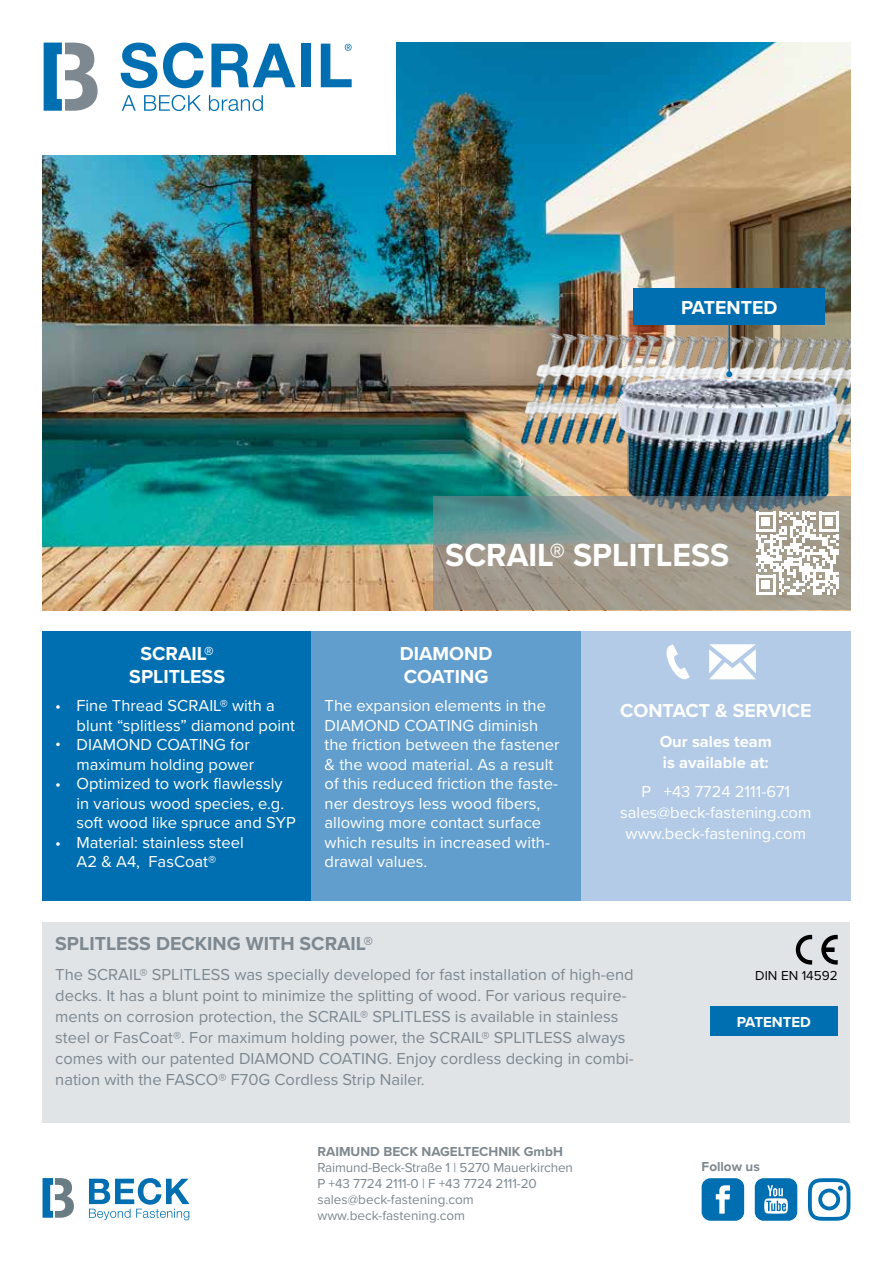
<style>
.page{position:relative;width:893px;height:1263px;background:#fff}
.page>*{position:absolute;margin:0;border:0;box-sizing:border-box;transform-origin:0 0}
.t1{font:700 33.15px "Proxima Nova";color:#fff;scale:.96 1}
.t2{font:700 19.5px/23.4px "Proxima Nova";color:#fff}
.t3{font:700 19.5px "Proxima Nova";color:#7d8890}
.t4{font:16.5px/19.5px "Proxima Nova";color:#fff}
.t5{font:16.5px/21px "Proxima Nova";color:#7d8890}
.t6{font:700 16.5px/21px "Proxima Nova";color:#fff}
.t7{font:700 15px "Proxima Nova";color:#fff}
.t8{font:13.5px/16.2px "Proxima Nova";letter-spacing:-.01em;color:#7d8890}
.t9{font:700 13.5px "Proxima Nova";color:#7d8890}
.t10{font:13.5px "Proxima Nova";color:#000}
</style>
<div class="page">
<img style="left:43px;top:43px;width:807px;height:567px">
<img style="left:509px;top:323px;width:341px;height:129px">
<img style="left:582px;top:358px;width:269px;height:171px">
<svg style="left:432px;top:496px;width:418px;height:114px;background:#93968c"></svg>
<div style="left:43px;top:631px;width:269px;height:270px;background:#006fb1"></div>
<div style="left:312px;top:631px;width:269px;height:270px;background:#629ecd"></div>
<div style="left:581px;top:631px;width:269px;height:270px;background:#b3cbe6"></div>
<svg style="left:756px;top:512px;width:83px;height:83px"></svg>
<svg style="left:666px;top:644px;width:24px;height:35px"></svg>
<svg style="left:709px;top:644px;width:47px;height:35px"></svg>
<div style="left:43px;top:922px;width:807px;height:201px;background:#e1e4e7"></div>
<hr style="left:728px;top:324px;width:2px;height:50px;background:#006fb1">
<svg style="left:726px;top:371px;width:6px;height:6px"></svg>
<div style="left:0;top:0;width:395px;height:154px;background:#fff"></div>
<svg style="left:122px;top:95px;width:14px;height:16px"></svg>
<svg style="left:144px;top:95px;width:57px;height:16px"></svg>
<svg style="left:209px;top:95px;width:54px;height:16px"></svg>
<svg style="left:121px;top:43px;width:36px;height:45px"></svg>
<svg style="left:163px;top:43px;width:41px;height:45px"></svg>
<svg style="left:211px;top:44px;width:84px;height:43px"></svg>
<div style="left:301px;top:44px;width:10px;height:43px;background:#006fb1"></div>
<svg style="left:321px;top:44px;width:31px;height:43px"></svg>
<svg style="left:44px;top:43px;width:54px;height:68px"></svg>
<svg style="left:89px;top:1178px;width:100px;height:42px"></svg>
<svg style="left:43px;top:1178px;width:31px;height:40px"></svg>
<svg style="left:702px;top:1178px;width:42px;height:43px;background:#2a86bd"></svg>
<svg style="left:755px;top:1178px;width:42px;height:43px;background:#398fc2"></svg>
<svg style="left:808px;top:1178px;width:42px;height:43px"></svg>
<div style="left:710px;top:1006px;width:128px;height:30px;background:#006fb1"></div>
<svg style="left:796px;top:935px;width:16px;height:29px"></svg>
<svg style="left:821px;top:935px;width:17px;height:29px"></svg>
<div style="left:634px;top:288px;width:191px;height:36px;background:#006fb1"></div>
<p class="t2" style="left:681px;top:295px;width:98px">PATENTED</p>
<h1 class="t1" style="left:445px;top:531px;width:297px">SCRAIL® SPLITLESS</h1>
<p class="t2" style="left:129px;top:641px;width:97px;text-align:center">SCRAIL®<br>SPLITLESS</p>
<p class="t4" style="left:77px;top:695px;width:220px;text-indent:-21px">• Fine Thread SCRAIL® with a blunt “splitless” diamond point</p>
<p class="t4" style="left:55px;top:734px;width:201px;text-align:right">• DIAMOND COATING for maximum holding power</p>
<p class="t4" style="left:77px;top:773px;width:221px;text-indent:-21px">• Optimized to work flawlessly in various wood species, e.g. soft wood like spruce and SYP</p>
<p class="t4" style="left:55px;top:832px;width:190px;text-align:center">• Material: stainless steel<br>A2 &amp; A4, FasCoat®</p>
<p class="t2" style="left:400px;top:641px;width:94px">DIAMOND<br>COATING</p>
<p class="t4" style="left:325px;top:695px;width:237px">The expansion elements in the<br>DIAMOND COATING diminish the friction between the fastener &amp; the wood material. As a result of this reduced friction the faste&shy;ner destroys less wood fibers, allowing more contact surface which results in increased with&shy;drawal values.</p>
<p class="t2" style="left:620px;top:698px;width:193px">CONTACT &amp; SERVICE</p>
<p class="t6" style="left:660px;top:730px;width:114px">Our sales team is available at:</p>
<p class="t4" style="left:620px;top:780px;width:193px;line-height:21px;text-align:center">P +43 7724 2111-671 sales@beck-fastening.com www.beck-fastening.com</p>
<p class="t3" style="left:55px;top:929px;width:319px">SPLITLESS DECKING WITH SCRAIL®</p>
<p class="t5" style="left:55px;top:963px;width:580px">The SCRAIL® SPLITLESS was specially developed for fast installation of high-end decks. It has a blunt point to minimize the splitting of wood. For various require&shy;ments on corrosion protection, the SCRAIL® SPLITLESS is available in stainless steel or FasCoat®. For maximum holding power, the SCRAIL® SPLITLESS always comes with our patented DIAMOND COATING. Enjoy cordless decking in combi&shy;nation with the FASCO® F70G Cordless Strip Nailer.</p>
<p class="t9" style="left:317px;top:1141px;width:247px">RAIMUND BECK NAGELTECHNIK GmbH</p>
<p class="t8" style="left:317px;top:1159px;width:257px">Raimund-Beck-Straße 1 | 5270 Mauerkirchen P +43 7724 2111-0 | F +43 7724 2111-20 sales@beck-fastening.com www.beck-fastening.com</p>
<p class="t10" style="left:755px;top:965px;width:84px">DIN EN 14592</p>
<p class="t7" style="left:737px;top:1011px;width:76px">PATENTED</p>
<p class="t9" style="left:702px;top:1157px;width:60px">Follow us</p>
</div>
